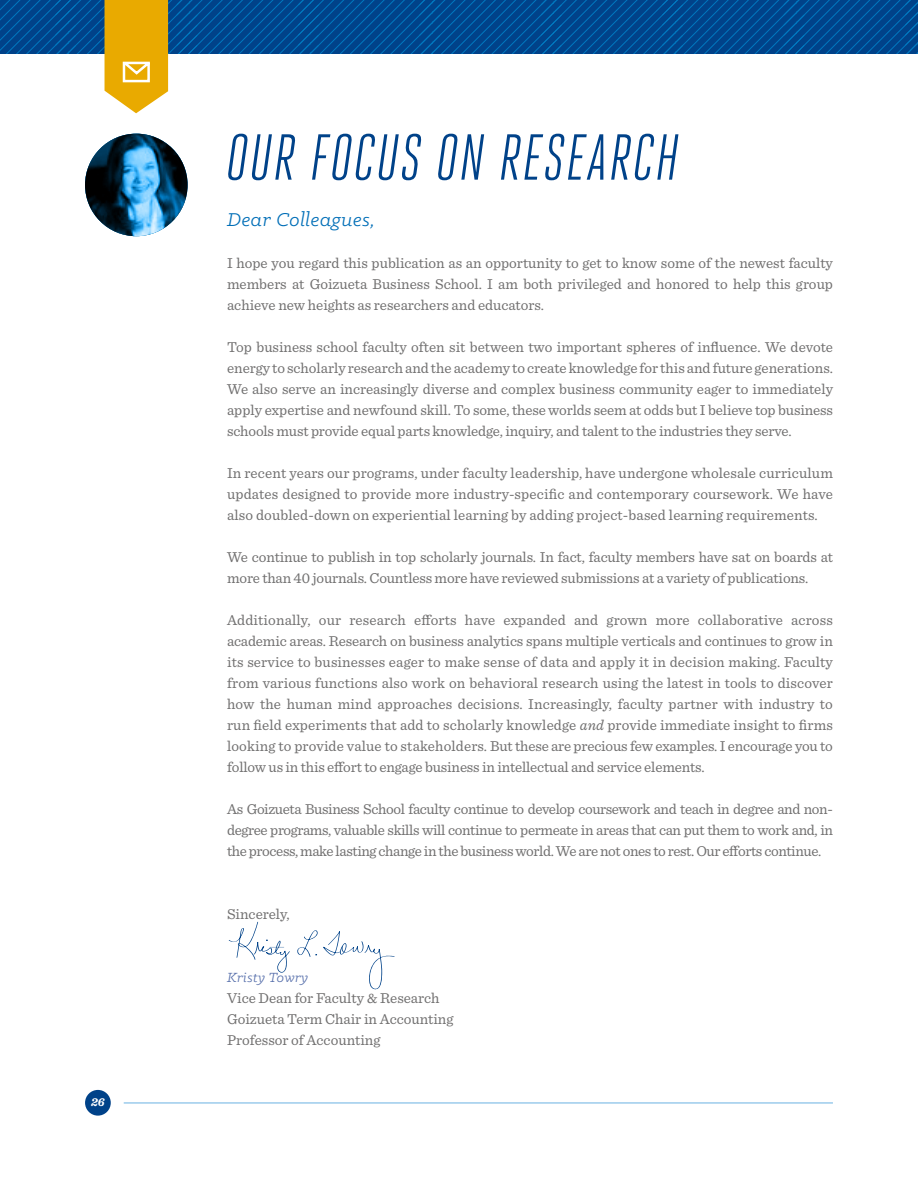
<style>
.page{position:relative;width:918px;height:1188px;background:#fff}
.page>*{position:absolute;margin:0;border:0;box-sizing:border-box;transform-origin:0 0}
.t1{font:italic 64.8px "Heroic Condensed";letter-spacing:.025em;color:#004289}
.t2{font:italic 21px "Klinic Slab";letter-spacing:.025em;color:#006eb7}
.t3{font:15px/21px "Sentinel";letter-spacing:-.01em;color:#706f6f;text-align:justify}
.t4{font:italic 15px "Klinic Slab";letter-spacing:.025em;color:#556eaa}
.t5{font:italic 700 12px "Sentinel";color:#fff}
.s1{font-style:italic}
</style>
<div class="page">
<div style="left:85px;top:1090px;width:26px;height:26px;background:#004289;border-radius:50%"></div>
<hr style="left:124px;top:1103px;width:709px;height:1px;background:#69b1e2">
<svg style="left:0;top:0;width:918px;height:54px;background:#004990"></svg>
<svg style="left:105px;top:0;width:63px;height:113px;background:#ebb522"></svg>
<svg style="left:297px;top:930px;width:98px;height:60px"></svg>
<svg style="left:229px;top:922px;width:61px;height:51px"></svg>
<svg style="left:85px;top:134px;width:103px;height:102px;background:#225675"></svg>
<p class="t5" style="left:91px;top:1093px;width:15px">26</p>
<h1 class="t1" style="left:227px;top:122px;width:454px">OUR FOCUS ON RESEARCH</h1>
<h2 class="t2" style="left:227px;top:206px;width:150px">Dear Colleagues,</h2>
<p class="t3" style="left:227px;top:251px;width:607px">I hope you regard this publication as an opportunity to get to know some of the newest faculty members at Goizueta Business School. I am both privileged and honored to help this group achieve new heights as researchers and educators.</p>
<p class="t3" style="left:227px;top:335px;width:607px">Top business school faculty often sit between two important spheres of influence. We devote energy to scholarly research and the academy to create knowledge for this and future generations.<br>We also serve an increasingly diverse and complex business community eager to immediately apply expertise and newfound skill. To some, these worlds seem at odds but I believe top business schools must provide equal parts knowledge, inquiry, and talent to the industries they serve.</p>
<p class="t3" style="left:227px;top:461px;width:607px">In recent years our programs, under faculty leadership, have undergone wholesale curriculum updates designed to provide more industry-specific and contemporary coursework. We have also doubled-down on experiential learning by adding project-based learning requirements.</p>
<p class="t3" style="left:227px;top:545px;width:607px">We continue to publish in top scholarly journals. In fact, faculty members have sat on boards at more than 40 journals. Countless more have reviewed submissions at a variety of publications.</p>
<p class="t3" style="left:227px;top:608px;width:607px">Additionally, our research efforts have expanded and grown more collaborative across academic areas. Research on business analytics spans multiple verticals and continues to grow in its service to businesses eager to make sense of data and apply it in decision making. Faculty from various functions also work on behavioral research using the latest in tools to discover how the human mind approaches decisions. Increasingly, faculty partner with industry to run field experiments that add to scholarly knowledge <span class="s1">and</span> provide immediate insight to firms looking to provide value to stakeholders. But these are precious few examples. I encourage you to follow us in this effort to engage business in intellectual and service elements.</p>
<p class="t3" style="left:227px;top:797px;width:607px">As Goizueta Business School faculty continue to develop coursework and teach in degree and non&shy;degree programs, valuable skills will continue to permeate in areas that can put them to work and, in the process, make lasting change in the business world. We are not ones to rest. Our efforts continue.</p>
<p class="t3" style="left:227px;top:902px;width:64px">Sincerely,</p>
<p class="t4" style="left:227px;top:968px;width:83px">Kristy Towry</p>
<p class="t3" style="left:227px;top:986px;width:228px;text-align:left">Vice Dean for Faculty &amp; Research<br>Goizueta Term Chair in Accounting<br>Professor of Accounting</p>
</div>
